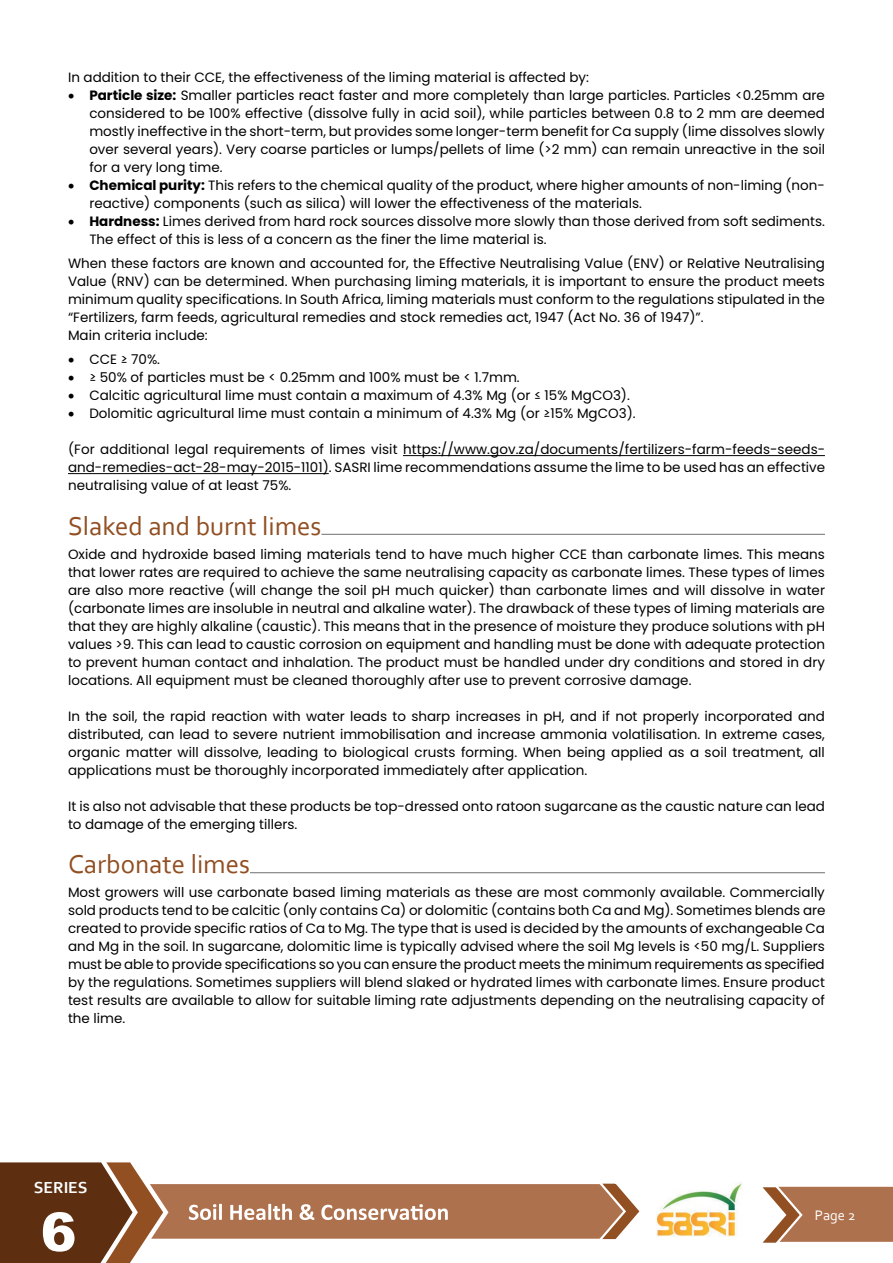
<style>
.page{position:relative;width:893px;height:1263px;background:#fff}
.page>*{position:absolute;margin:0;border:0;box-sizing:border-box;transform-origin:0 0}
.t1{font:900 53.55px "Arial";color:#fff}
.t2{font:27px "Corbel";color:#914f22}
.t3{font:700 16.8px "Corbel";color:#fff}
.t4{font:14.55px "Corbel";color:#fff}
.t5{font:13.5px/18px "Poppins";color:#000;text-align:justify}
.s1{font-weight:700}
</style>
<div class="page">
<img style="left:657px;top:1183px;width:85px;height:53px">
<svg style="left:0;top:1162px;width:640px;height:101px"></svg>
<svg style="left:762px;top:1186px;width:131px;height:57px;background:#b78263"></svg>
<hr style="left:403px;top:455px;width:422px;height:1px;background:#000">
<hr style="left:68px;top:473px;width:261px;height:1px;background:#000">
<hr style="left:321px;top:534px;width:504px;height:1px;background:#6d6e71">
<hr style="left:250px;top:872px;width:575px;height:1px;background:#6d6e71">
<p class="t5" style="left:68px;top:69px;width:523px">In addition to their CCE, the effectiveness of the liming material is affected by:</p>
<p class="t5" style="left:89px;top:87px;width:737px;text-indent:-21px">• <span class="s1">Particle size:</span> Smaller particles react faster and more completely than large particles. Particles &lt;0.25mm are considered to be 100% effective (dissolve fully in acid soil), while particles between 0.8 to 2 mm are deemed mostly ineffective in the short-term, but provides some longer-term benefit for Ca supply (lime dissolves slowly over several years). Very coarse particles or lumps/pellets of lime (&gt;2 mm) can remain unreactive in the soil for a very long time.</p>
<p class="t5" style="left:89px;top:177px;width:737px;text-indent:-21px">• <span class="s1">Chemical purity:</span> This refers to the chemical quality of the product, where higher amounts of non-liming (non&shy;reactive) components (such as silica) will lower the effectiveness of the materials.</p>
<p class="t5" style="left:89px;top:213px;width:737px;text-indent:-21px">• <span class="s1">Hardness:</span> Limes derived from hard rock sources dissolve more slowly than those derived from soft sediments.<br>The effect of this is less of a concern as the finer the lime material is.</p>
<p class="t5" style="left:68px;top:255px;width:758px;text-align:left">When these factors are known and accounted for, the Effective Neutralising Value (ENV) or Relative Neutralising Value (RNV) can be determined. When purchasing liming materials, it is important to ensure the product meets minimum quality specifications. In South Africa, liming materials must conform to the regulations stipulated in the “Fertilizers, farm feeds, agricultural remedies and stock remedies act, 1947 (Act No. 36 of 1947)”.<br>Main criteria include:</p>
<p class="t5" style="left:68px;top:350px;width:94px">• CCE ≥ 70%.</p>
<p class="t5" style="left:68px;top:368px;width:453px">• ≥ 50% of particles must be &lt; 0.25mm and 100% must be &lt; 1.7mm.</p>
<p class="t5" style="left:68px;top:386px;width:563px">• Calcitic agricultural lime must contain a maximum of 4.3% Mg (or ≤ 15% MgCO3).</p>
<p class="t5" style="left:68px;top:404px;width:569px">• Dolomitic agricultural lime must contain a minimum of 4.3% Mg (or ≥15% MgCO3).</p>
<p class="t5" style="left:68px;top:440px;width:759px">(For additional legal requirements of limes visit https://www.gov.za/documents/fertilizers-farm-feeds-seeds&shy;and-remedies-act-28-may-2015-1101). SASRI lime recommendations assume the lime to be used has an effective neutralising value of at least 75%.</p>
<h2 class="t2" style="left:68px;top:509px;width:255px">Slaked and burnt limes</h2>
<p class="t5" style="left:68px;top:545px;width:758px">Oxide and hydroxide based liming materials tend to have much higher CCE than carbonate limes. This means that lower rates are required to achieve the same neutralising capacity as carbonate limes. These types of limes are also more reactive (will change the soil pH much quicker) than carbonate limes and will dissolve in water (carbonate limes are insoluble in neutral and alkaline water). The drawback of these types of liming materials are that they are highly alkaline (caustic). This means that in the presence of moisture they produce solutions with pH values &gt;9. This can lead to caustic corrosion on equipment and handling must be done with adequate protection to prevent human contact and inhalation. The product must be handled under dry conditions and stored in dry locations. All equipment must be cleaned thoroughly after use to prevent corrosive damage.</p>
<p class="t5" style="left:68px;top:707px;width:758px">In the soil, the rapid reaction with water leads to sharp increases in pH, and if not properly incorporated and distributed, can lead to severe nutrient immobilisation and increase ammonia volatilisation. In extreme cases, organic matter will dissolve, leading to biological crusts forming. When being applied as a soil treatment, all applications must be thoroughly incorporated immediately after application.</p>
<p class="t5" style="left:68px;top:797px;width:758px">It is also not advisable that these products be top-dressed onto ratoon sugarcane as the caustic nature can lead to damage of the emerging tillers.</p>
<h2 class="t2" style="left:68px;top:847px;width:183px">Carbonate limes</h2>
<p class="t5" style="left:68px;top:883px;width:759px">Most growers will use carbonate based liming materials as these are most commonly available. Commercially sold products tend to be calcitic (only contains Ca) or dolomitic (contains both Ca and Mg). Sometimes blends are created to provide specific ratios of Ca to Mg. The type that is used is decided by the amounts of exchangeable Ca and Mg in the soil. In sugarcane, dolomitic lime is typically advised where the soil Mg levels is &lt;50 mg/L. Suppliers must be able to provide specifications so you can ensure the product meets the minimum requirements as specified by the regulations. Sometimes suppliers will blend slaked or hydrated limes with carbonate limes. Ensure product test results are available to allow for suitable liming rate adjustments depending on the neutralising capacity of the lime.</p>
<p class="t3" style="left:34px;top:1177px;width:55px">SERIES</p>
<h1 class="t1" style="left:41px;top:1193px;width:37px">6</h1>
<p class="t4" style="left:815px;top:1206px;width:42px">Page 2</p>
</div>
